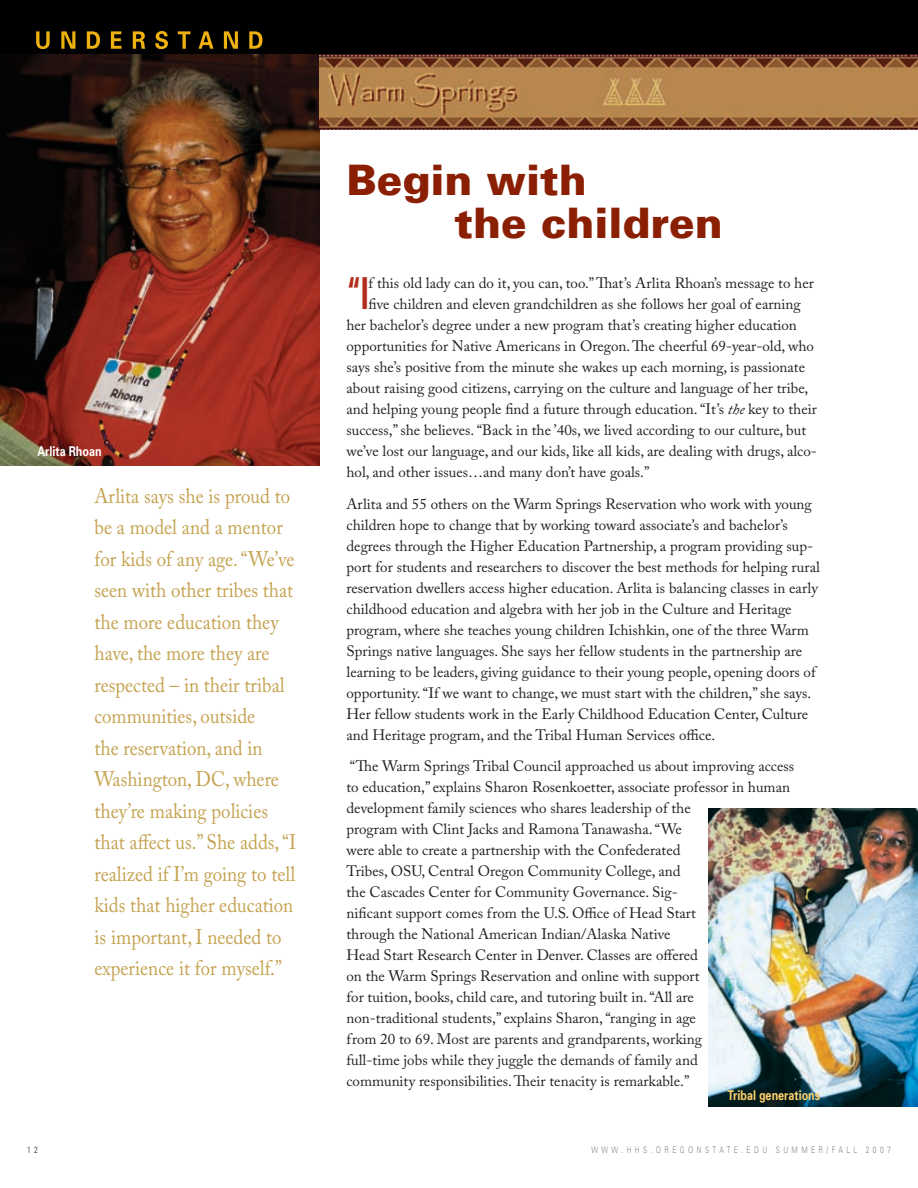
<style>
.page{position:relative;width:918px;height:1188px;background:#fff}
.page>*{position:absolute;margin:0;border:0;box-sizing:border-box;transform-origin:0 0}
.t1{font:900 44.1px "Univers";color:#b22d1b;scale:.5 1}
.t2{font:900 42px/42.9px "Univers";color:#8a1f03}
.t3{font:21px/31.5px "Adobe Caslon Pro";color:#c4a24f;scale:.9 1}
.t4{font:15px/21px "Adobe Caslon Pro";color:#231f20}
.t5{font:700 13.5px "Univers";color:#ffd06a;scale:.8 1}
.t6{font:700 13.5px "Univers";color:#fff;scale:.8 1}
.t7{font:300 9px "Univers";letter-spacing:.5em;color:#808285;scale:.75 1}
.t8{font:300 9px "Univers";color:#231f20;scale:.75 1}
.s1{font-style:italic}
</style>
<div class="page">
<img style="left:0;top:54px;width:320px;height:411px">
<div style="left:0;top:0;width:918px;height:54px;background:#010000"></div>
<svg style="left:36px;top:31px;width:226px;height:18px"></svg>
<img style="left:320px;top:54px;width:598px;height:76px">
<img style="left:709px;top:808px;width:209px;height:299px">
<p class="t6" style="left:38px;top:442px;width:82px">Arlita Rhoan</p>
<p class="t3" style="left:94px;top:480px;width:226px">Arlita says she is proud to be a model and a mentor for kids of any age. “We’ve seen with other tribes that the more education they have, the more they are respected – in their tribal communities, outside<br>the reservation, and in<br>Washington, DC, where they’re making policies that affect us.” She adds, “I realized if I’m going to tell kids that higher education is important, I needed to experience it for myself.”</p>
<h2 class="t2" style="left:454px;top:158px;width:270px;text-indent:-108px">Begin with<br>the children</h2>
<h1 class="t1" style="left:346px;top:266px;width:46px">“I</h1>
<p class="t4" style="left:369px;top:273px;width:447px">f this old lady can do it, you can, too.” That’s Arlita Rhoan’s message to her</p>
<p class="t4" style="left:369px;top:294px;width:434px">five children and eleven grandchildren as she follows her goal of earning</p>
<p class="t4" style="left:346px;top:315px;width:452px">her bachelor’s degree under a new program that’s creating higher education</p>
<p class="t4" style="left:346px;top:336px;width:469px">opportunities for Native Americans in Oregon. The cheerful 69-year-old, who</p>
<p class="t4" style="left:346px;top:357px;width:460px">says she’s positive from the minute she wakes up each morning, is passionate</p>
<p class="t4" style="left:346px;top:378px;width:463px">about raising good citizens, carrying on the culture and language of her tribe,</p>
<p class="t4" style="left:346px;top:399px;width:472px">and helping young people find a future through education. “It’s <span class="s1">the</span> key to their</p>
<p class="t4" style="left:346px;top:420px;width:461px">success,” she believes. “Back in the ’40s, we lived according to our culture, but</p>
<p class="t4" style="left:346px;top:441px;width:472px">we’ve lost our language, and our kids, like all kids, are dealing with drugs, alco-</p>
<p class="t4" style="left:346px;top:462px;width:305px">hol, and other issues…and many don’t have goals.”</p>
<p class="t4" style="left:346px;top:493px;width:475px">Arlita and 55 others on the Warm Springs Reservation who work with young children hope to change that by working toward associate’s and bachelor’s degrees through the Higher Education Partnership, a program providing sup&shy;port for students and researchers to discover the best methods for helping rural reservation dwellers access higher education. Arlita is balancing classes in early childhood education and algebra with her job in the Culture and Heritage program, where she teaches young children Ichishkin, one of the three Warm Springs native languages. She says her fellow students in the partnership are learning to be leaders, giving guidance to their young people, opening doors of opportunity. “If we want to change, we must start with the children,” she says.<br>Her fellow students work in the Early Childhood Education Center, Culture and Heritage program, and the Tribal Human Services office.</p>
<p class="t4" style="left:346px;top:756px;width:449px">“The Warm Springs Tribal Council approached us about improving access to education,” explains Sharon Rosenkoetter, associate professor in human development family sciences who shares leadership of the<br>program with Clint Jacks and Ramona Tanawasha. “We<br>were able to create a partnership with the Confederated<br>Tribes, OSU, Central Oregon Community College, and<br>the Cascades Center for Community Governance. Sig-<br>nificant support comes from the U.S. Office of Head Start<br>through the National American Indian/Alaska Native<br>Head Start Research Center in Denver. Classes are offered<br>on the Warm Springs Reservation and online with support<br>for tuition, books, child care, and tutoring built in. “All are<br>non-traditional students,” explains Sharon, “ranging in age<br>from 20 to 69. Most are parents and grandparents, working<br>full-time jobs while they juggle the demands of family and<br>community responsibilities. Their tenacity is remarkable.”</p>
<p class="t5" style="left:728px;top:1087px;width:117px">Tribal generations</p>
<p class="t8" style="left:27px;top:1145px;width:16px">1 2</p>
<p class="t7" style="left:591px;top:1145px;width:401px">WWW.HHS.OREGONSTATE.EDU SUMMER/FALL 2007</p>
</div>
